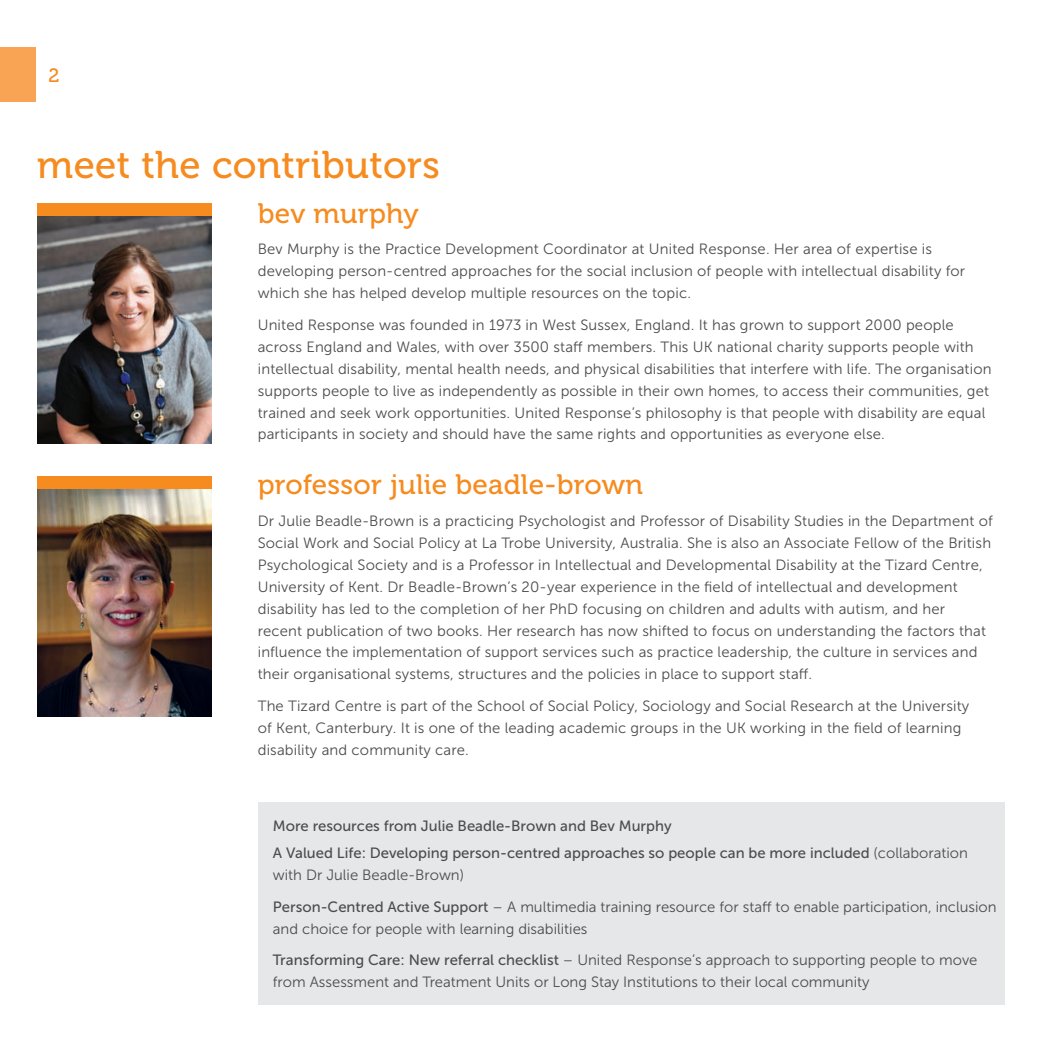
<style>
.page{position:relative;width:1042px;height:1042px;background:#fff}
.page>*{position:absolute;margin:0;border:0;box-sizing:border-box;transform-origin:0 0}
.head{font:38.5px "Museo 500";letter-spacing:.01em;color:#f68b1f}
.sub_head{font:28px "Museo 500";letter-spacing:.01em;color:#f68b1f}
.t1{font:19.25px "Museo 500";color:#f68b1f}
.body{font:14.88px/21.9px "Museo Sans 300";letter-spacing:.01em;color:#4b4c4d}
.body-2{font:14.88px/21.9px "Museo Sans 500";color:#4b4c4d}
.bold{font:14.88px "Museo Sans 500";color:#4b4c4d}
.s1{font-family:"Museo Sans 300"}
.s2{font-family:"Museo Sans 500"}
</style>
<div class="page">
<div style="left:258px;top:802px;width:747px;height:203px;background:#e6e7e9"></div>
<img style="left:37px;top:216px;width:174px;height:228px">
<div style="left:37px;top:203px;width:174px;height:13px;background:#f68b1f"></div>
<img style="left:37px;top:489px;width:174px;height:228px">
<div style="left:37px;top:476px;width:174px;height:13px;background:#f68b1f"></div>
<div style="left:0;top:47px;width:36px;height:55px;background:#f9a454"></div>
<p class="t1" style="left:48px;top:64px;width:13px">2</p>
<p class="head" style="left:37px;top:143px;width:404px">meet the contributors</p>
<p class="sub_head" style="left:258px;top:198px;width:162px">bev murphy</p>
<p class="body" style="left:258px;top:238px;width:709px">Bev Murphy is the Practice Development Coordinator at United Response. Her area of expertise is developing person-centred approaches for the social inclusion of people with intellectual disability for which she has helped develop multiple resources on the topic.</p>
<p class="body" style="left:258px;top:314px;width:735px">United Response was founded in 1973 in West Sussex, England. It has grown to support 2000 people across England and Wales, with over 3500 staff members. This UK national charity supports people with intellectual disability, mental health needs, and physical disabilities that interfere with life. The organisation supports people to live as independently as possible in their own homes, to access their communities, get trained and seek work opportunities. United Response’s philosophy is that people with disability are equal participants in society and should have the same rights and opportunities as everyone else.</p>
<p class="sub_head" style="left:258px;top:469px;width:387px">professor julie beadle-brown</p>
<p class="body" style="left:258px;top:510px;width:736px">Dr Julie Beadle-Brown is a practicing Psychologist and Professor of Disability Studies in the Department of Social Work and Social Policy at La Trobe University, Australia. She is also an Associate Fellow of the British Psychological Society and is a Professor in Intellectual and Developmental Disability at the Tizard Centre, University of Kent. Dr Beadle-Brown’s 20-year experience in the field of intellectual and development disability has led to the completion of her PhD focusing on children and adults with autism, and her recent publication of two books. Her research has now shifted to focus on understanding the factors that influence the implementation of support services such as practice leadership, the culture in services and their organisational systems, structures and the policies in place to support staff.</p>
<p class="body" style="left:258px;top:695px;width:713px">The Tizard Centre is part of the School of Social Policy, Sociology and Social Research at the University of Kent, Canterbury. It is one of the leading academic groups in the UK working in the field of learning disability and community care.</p>
<p class="bold" style="left:273px;top:818px;width:400px">More resources from Julie Beadle-Brown and Bev Murphy</p>
<p class="body-2" style="left:273px;top:842px;width:696px">A Valued Life: Developing person-centred approaches so people can be more included <span class="s1">(collaboration with Dr Julie Beadle-Brown)</span></p>
<p class="body" style="left:273px;top:896px;width:725px"><span class="s2">Person-Centred Active Support</span> – A multimedia training resource for staff to enable participation, inclusion and choice for people with learning disabilities</p>
<p class="body" style="left:273px;top:949px;width:706px"><span class="s2">Transforming Care: New referral checklist</span> – United Response’s approach to supporting people to move from Assessment and Treatment Units or Long Stay Institutions to their local community</p>
</div>
